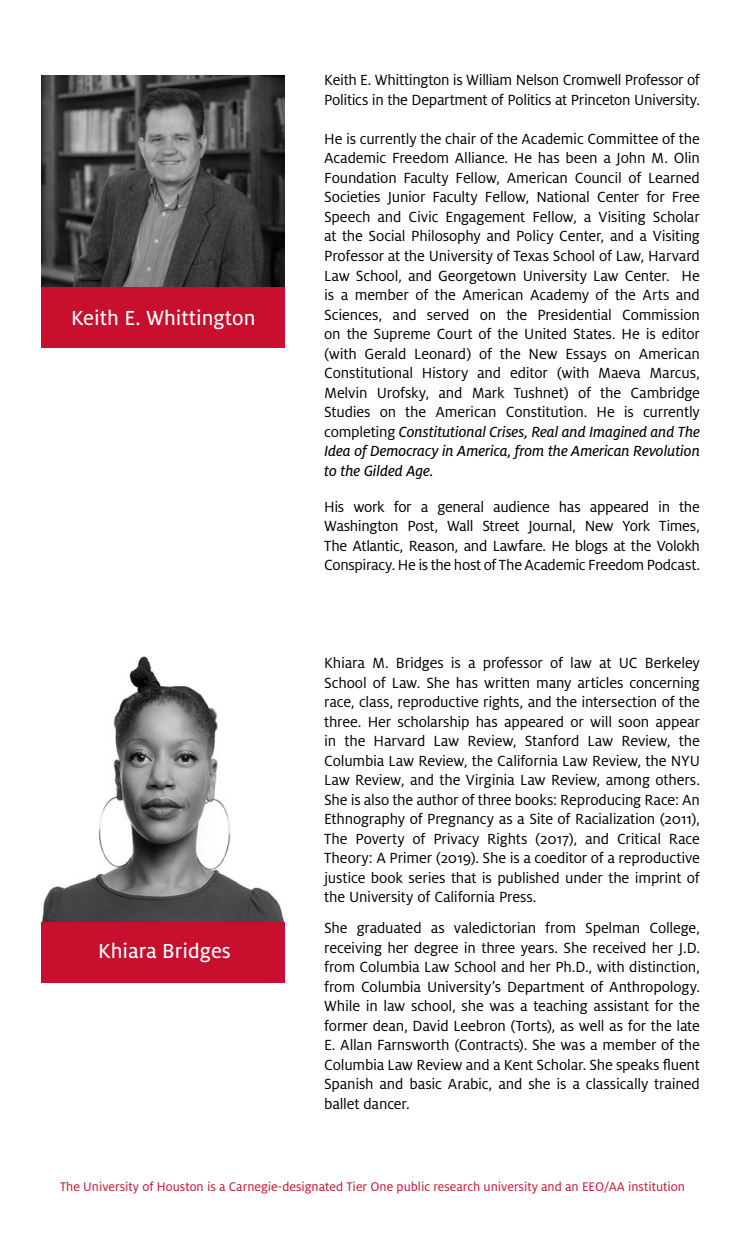
<style>
.page{position:relative;width:745px;height:1238px;background:#fff}
.page>*{position:absolute;margin:0;border:0;box-sizing:border-box;transform-origin:0 0}
.t1{font:22.5px "Milo OT Text";color:#fff}
.Paragraph_Style_3{font:16.25px/19.5px "Milo OT";letter-spacing:-.015em;color:#000;text-align:justify}
.t2{font:13.75px "Milo OT";color:#c8102e}
.s1{font-family:"Milo OT Text Ita"}
</style>
<div class="page">
<img style="left:42px;top:656px;width:243px;height:266px">
<img style="left:42px;top:75px;width:242px;height:212px">
<div style="left:42px;top:287px;width:243px;height:60px;background:#c8102e"></div>
<div style="left:42px;top:922px;width:243px;height:60px;background:#c8102e"></div>
<p class="t1" style="left:71px;top:306px;width:186px">Keith E. Whittington</p>
<p class="t1" style="left:98px;top:938px;width:134px">Khiara Bridges</p>
<p class="Paragraph_Style_3" style="left:324px;top:71px;width:377px">Keith E. Whittington is William Nelson Cromwell Professor of<br>Politics in the Department of Politics at Princeton University.</p>
<p class="Paragraph_Style_3" style="left:324px;top:129px;width:377px">He is currently the chair of the Academic Committee of the Academic Freedom Alliance. He has been a John M. Olin Foundation Faculty Fellow, American Council of Learned Societies Junior Faculty Fellow, National Center for Free Speech and Civic Engagement Fellow, a Visiting Scholar at the Social Philosophy and Policy Center, and a Visiting Professor at the University of Texas School of Law, Harvard Law School, and Georgetown University Law Center. He is a member of the American Academy of the Arts and Sciences, and served on the Presidential Commission on the Supreme Court of the United States. He is editor (with Gerald Leonard) of the New Essays on American Constitutional History and editor (with Maeva Marcus, Melvin Urofsky, and Mark Tushnet) of the Cambridge Studies on the American Constitution. He is currently completing <span class="s1">Constitutional Crises, Real and Imagined and The Idea of Democracy in America, from the American Revolution to the Gilded Age.</span></p>
<p class="Paragraph_Style_3" style="left:324px;top:497px;width:377px">His work for a general audience has appeared in the Washington Post, Wall Street Journal, New York Times, The Atlantic, Reason, and Lawfare. He blogs at the Volokh Conspiracy. He is the host of The Academic Freedom Podcast.</p>
<p class="Paragraph_Style_3" style="left:324px;top:653px;width:377px">Khiara M. Bridges is a professor of law at UC Berkeley School of Law. She has written many articles concerning race, class, reproductive rights, and the intersection of the three. Her scholarship has appeared or will soon appear in the Harvard Law Review, Stanford Law Review, the Columbia Law Review, the California Law Review, the NYU Law Review, and the Virginia Law Review, among others.<br>She is also the author of three books: Reproducing Race: An Ethnography of Pregnancy as a Site of Racialization (2011), The Poverty of Privacy Rights (2017), and Critical Race Theory: A Primer (2019). She is a coeditor of a reproductive justice book series that is published under the imprint of the University of California Press.</p>
<p class="Paragraph_Style_3" style="left:324px;top:918px;width:377px">She graduated as valedictorian from Spelman College, receiving her degree in three years. She received her J.D. from Columbia Law School and her Ph.D., with distinction, from Columbia University’s Department of Anthropology.<br>While in law school, she was a teaching assistant for the former dean, David Leebron (Torts), as well as for the late E. Allan Farnsworth (Contracts). She was a member of the Columbia Law Review and a Kent Scholar. She speaks fluent Spanish and basic Arabic, and she is a classically trained ballet dancer.</p>
<p class="t2" style="left:60px;top:1179px;width:626px">The University of Houston is a Carnegie-designated Tier One public research university and an EEO/AA institution</p>
</div>
